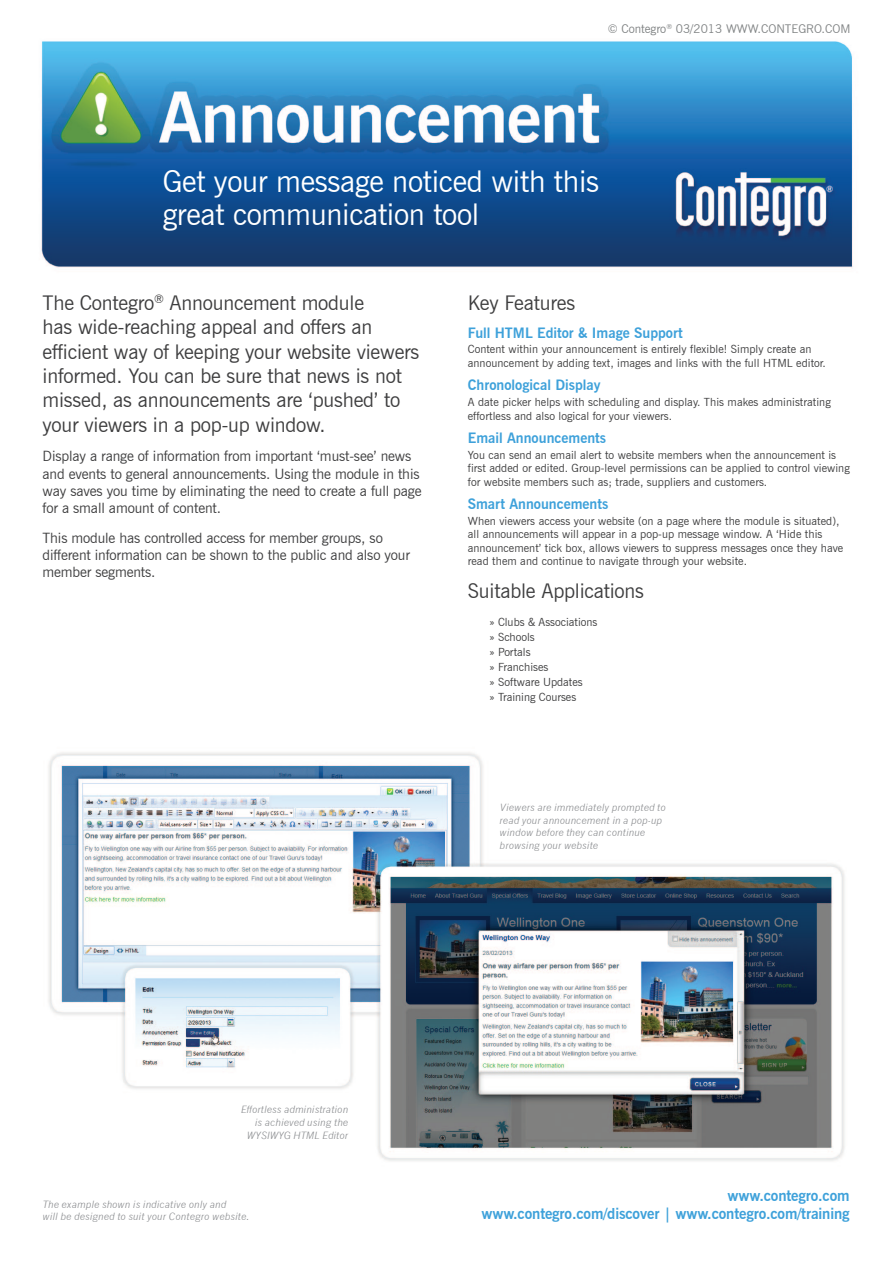
<style>
.page{position:relative;width:893px;height:1263px;background:#fff}
.page>*{position:absolute;margin:0;border:0;box-sizing:border-box;transform-origin:0 0}
.SubHeading{font:30px/33px "News Gothic BT";letter-spacing:-.01em;color:#fff}
.Introduction{font:20.25px/24.3px "News Gothic BT";letter-spacing:-.01em;color:#3e3e3f}
.ContegroDetails{font:700 15px/18px "News Gothic BT";letter-spacing:-.01em;color:#3ea1da;text-align:right}
.Body{font:14.25px/17.1px "News Gothic BT";letter-spacing:-.01em;color:#3e3e3f}
.Feature_Head{font:700 14.25px "News Gothic BT";color:#3ea1da}
.t1{font:12px "News Gothic BT";color:#808384}
.Feature{font:11.25px/13.5px "News Gothic BT";letter-spacing:.005em;color:#3e3e3f}
.Applications{font:11.25px "News Gothic BT";color:#3e3e3f}
.Details{font:italic 9.75px/12.8px "News Gothic";letter-spacing:.01em;color:#8b8d90}
</style>
<div class="page">
<img style="left:41px;top:41px;width:812px;height:227px">
<img style="left:48px;top:752px;width:797px;height:409px">
<p class="t1" style="left:608px;top:22px;width:244px">© Contegro<sup>®</sup> 03/2013 WWW.CONTEGRO.COM</p>
<p class="SubHeading" style="left:163px;top:165px;width:438px">Get your message noticed with this great communication tool</p>
<p class="Introduction" style="left:43px;top:291px;width:378px">The Contegro<sup>®</sup> Announcement module<br>has wide-reaching appeal and offers an efficient way of keeping your website viewers informed. You can be sure that news is not missed, as announcements are ‘pushed’ to your viewers in a pop-up window.</p>
<p class="Body" style="left:43px;top:448px;width:380px">Display a range of information from important ‘must-see’ news and events to general announcements. Using the module in this way saves you time by eliminating the need to create a full page for a small amount of content.</p>
<p class="Body" style="left:43px;top:529px;width:369px">This module has controlled access for member groups, so different information can be shown to the public and also your member segments.</p>
<p class="Introduction" style="left:468px;top:291px;width:109px">Key Features</p>
<p class="Feature_Head" style="left:468px;top:324px;width:217px">Full HTML Editor &amp; Image Support</p>
<p class="Feature" style="left:468px;top:343px;width:360px">Content within your announcement is entirely flexible! Simply create an announcement by adding text, images and links with the full HTML editor.</p>
<p class="Feature_Head" style="left:468px;top:377px;width:134px">Chronological Display</p>
<p class="Feature" style="left:468px;top:395px;width:364px">A date picker helps with scheduling and display. This makes administrating effortless and also logical for your viewers.</p>
<p class="Feature_Head" style="left:468px;top:429px;width:140px">Email Announcements</p>
<p class="Feature" style="left:468px;top:448px;width:384px">You can send an email alert to website members when the announcement is first added or edited. Group-level permissions can be applied to control viewing for website members such as; trade, suppliers and customers.</p>
<p class="Feature_Head" style="left:468px;top:495px;width:142px">Smart Announcements</p>
<p class="Feature" style="left:468px;top:514px;width:377px">When viewers access your website (on a page where the module is situated), all announcements will appear in a pop-up message window. A ‘Hide this announcement’ tick box, allows viewers to suppress messages once they have read them and continue to navigate through your website.</p>
<p class="Introduction" style="left:468px;top:579px;width:178px">Suitable Applications</p>
<p class="Applications" style="left:489px;top:615px;width:110px">» Clubs &amp; Associations</p>
<p class="Applications" style="left:489px;top:630px;width:47px">» Schools</p>
<p class="Applications" style="left:489px;top:645px;width:43px">» Portals</p>
<p class="Applications" style="left:489px;top:660px;width:61px">» Franchises</p>
<p class="Applications" style="left:489px;top:675px;width:95px">» Software Updates</p>
<p class="Applications" style="left:489px;top:690px;width:89px">» Training Courses</p>
<p class="Details" style="left:500px;top:801px;width:168px">Viewers are immediately prompted to read your announcement in a pop-up window before they can continue browsing your website</p>
<p class="Details" style="left:241px;top:1103px;width:109px;text-align:right">Effortless administration is achieved using the<br>WYSIWYG HTML Editor</p>
<p class="Details" style="left:43px;top:1198px;width:208px">The example shown is indicative only and<br>will be designed to suit your Contegro website.</p>
<p class="ContegroDetails" style="left:481px;top:1187px;width:370px">www.contegro.com<br>www.contegro.com/discover | www.contegro.com/training</p>
</div>
